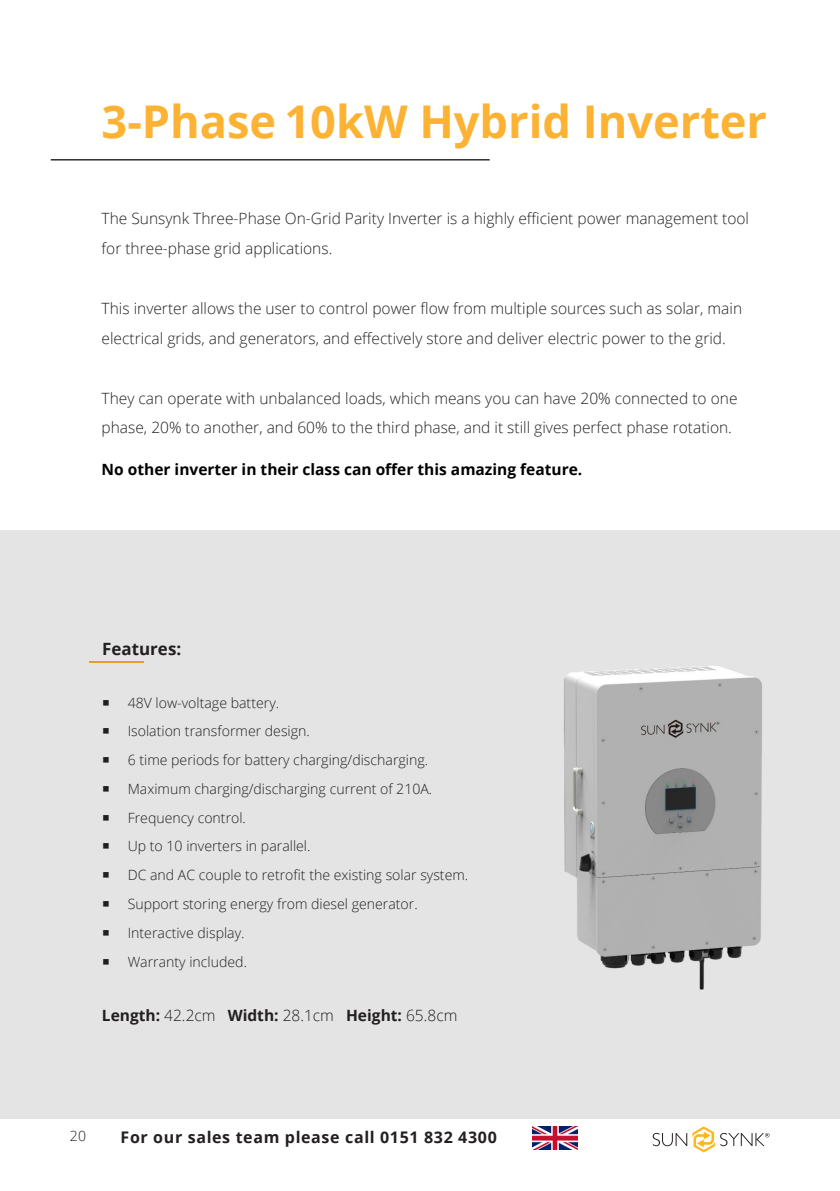
<style>
.page{position:relative;width:840px;height:1191px;background:#fff}
.page>*{position:absolute;margin:0;border:0;box-sizing:border-box;transform-origin:0 0}
.Heading{font:700 45.2px "Open Sans";color:#fcb333}
.Body_Text{font:700 17px "Open Sans";color:#231f20}
.t1{font:700 16px "Open Sans";letter-spacing:.04em;color:#231f20}
.Body_Text-2{font:300 15.6px/29.8px "Open Sans";color:#231f20}
.Body_Text-3{font:700 15.6px "Open Sans";color:#000}
.ToC_Heading{font:700 15.6px "Open Sans";color:#231f20}
.t2{font:300 14px "Open Sans";color:#231f20}
.s1{font-weight:300}
</style>
<div class="page">
<img style="left:532px;top:1126px;width:44px;height:23px">
<svg style="left:652px;top:1126px;width:117px;height:26px"></svg>
<div style="left:0;top:530px;width:839px;height:589px;background:#e4e4e4"></div>
<hr style="left:51px;top:159px;width:438px;height:1px;background:#231f20">
<hr style="left:89px;top:661px;width:54px;height:1px;background:#fcb333">
<img style="left:564px;top:666px;width:198px;height:324px">
<p class="Heading" style="left:101px;top:90px;width:666px">3-Phase 10kW Hybrid Inverter</p>
<p class="Body_Text-2" style="left:101px;top:203px;width:648px">The Sunsynk Three-Phase On-Grid Parity Inverter is a highly efficient power management tool for three-phase grid applications.</p>
<p class="Body_Text-2" style="left:101px;top:293px;width:641px">This inverter allows the user to control power flow from multiple sources such as solar, main electrical grids, and generators, and effectively store and deliver electric power to the grid.</p>
<p class="Body_Text-2" style="left:101px;top:382px;width:637px">They can operate with unbalanced loads, which means you can have 20% connected to one phase, 20% to another, and 60% to the third phase, and it still gives perfect phase rotation.</p>
<p class="Body_Text-3" style="left:101px;top:458px;width:482px">No other inverter in their class can offer this amazing feature.</p>
<p class="Body_Text" style="left:102px;top:637px;width:80px">Features:</p>
<p class="t2" style="left:128px;top:693px;width:153px">48V low-voltage battery.</p>
<p class="t2" style="left:128px;top:721px;width:183px">Isolation transformer design.</p>
<p class="t2" style="left:128px;top:750px;width:302px">6 time periods for battery charging/discharging.</p>
<p class="t2" style="left:128px;top:779px;width:306px">Maximum charging/discharging current of 210A.</p>
<p class="t2" style="left:128px;top:808px;width:120px">Frequency control.</p>
<p class="t2" style="left:128px;top:836px;width:184px">Up to 10 inverters in parallel.</p>
<p class="t2" style="left:128px;top:865px;width:342px">DC and AC couple to retrofit the existing solar system.</p>
<p class="t2" style="left:128px;top:894px;width:291px">Support storing energy from diesel generator.</p>
<p class="t2" style="left:128px;top:923px;width:118px">Interactive display.</p>
<p class="t2" style="left:128px;top:951px;width:121px">Warranty included.</p>
<p class="ToC_Heading" style="left:102px;top:1004px;width:357px">Length: <span class="s1">42.2cm</span> Width: <span class="s1">28.1cm</span> Height: <span class="s1">65.8cm</span></p>
<p class="t2" style="left:70px;top:1126px;width:17px">20</p>
<p class="t1" style="left:120px;top:1125px;width:377px">For our sales team please call 0151 832 4300</p>
</div>
